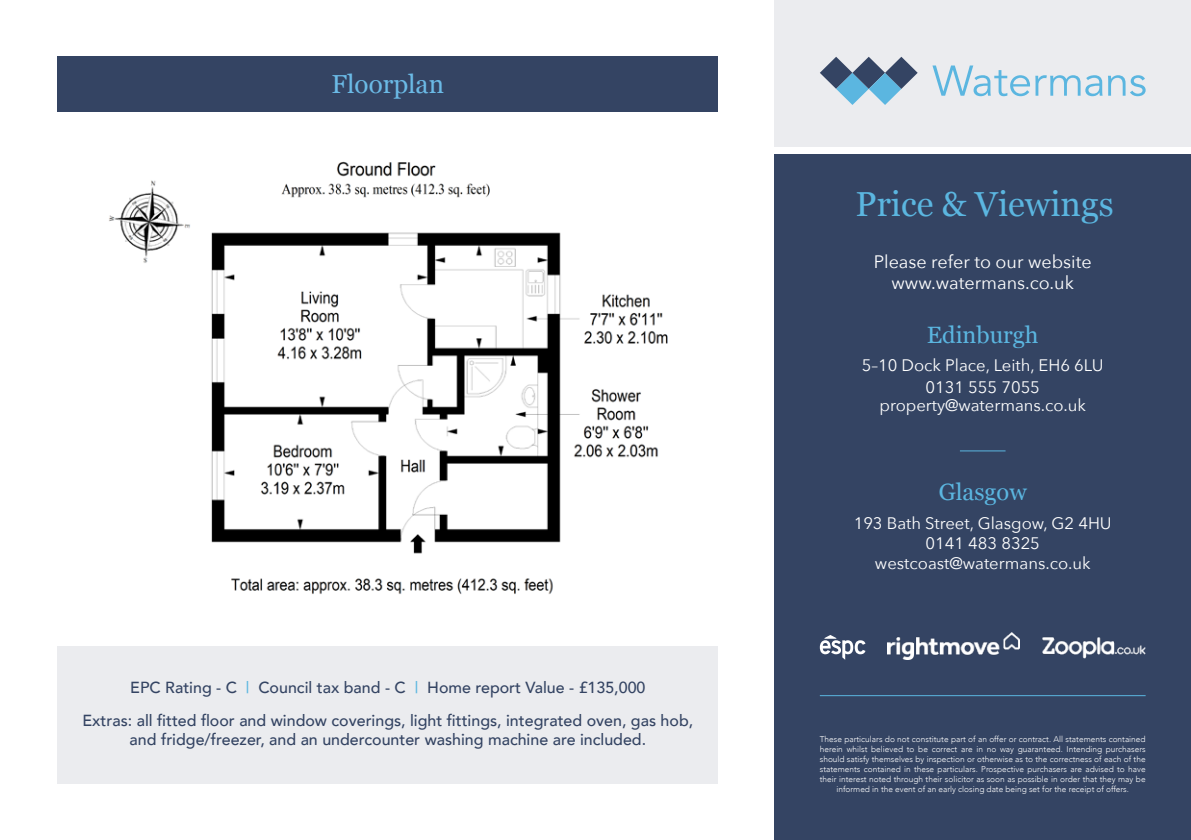
<style>
.page{position:relative;width:1191px;height:840px;background:#fff}
.page>*{position:absolute;margin:0;border:0;box-sizing:border-box;transform-origin:0 0}
.t1{font:34.6px "Georgia";color:#5bb6e0}
.Front_Page_Address{font:26px "Georgia";color:#6bbae6}
.t2{font:23.6px "Georgia";color:#5bb6e0}
.t3{font:18px/21.6px "Avenir Next";color:#fff;text-align:center}
.t4{font:16.6px "Avenir Next";color:#fff}
.t5{font:500 16px/19.2px "Avenir";color:#344463;text-align:center}
.t6{font:300 8.4px/10px "Avenir";color:#fff;text-align:center}
.s1{color:#5bb6e0}
</style>
<div class="page">
<div style="left:774px;top:0;width:417px;height:147px;background:#ebecef"></div>
<div style="left:774px;top:154px;width:417px;height:685px;background:#344463"></div>
<svg style="left:820px;top:57px;width:97px;height:48px"></svg>
<svg style="left:932px;top:65px;width:170px;height:31px"></svg>
<svg style="left:1108px;top:75px;width:37px;height:21px"></svg>
<hr style="left:820px;top:694px;width:325px;height:1px;background:#5bb6e0">
<svg style="left:820px;top:635px;width:45px;height:24px"></svg>
<img style="left:887px;top:632px;width:132px;height:27px">
<img style="left:1042px;top:637px;width:103px;height:22px">
<hr style="left:960px;top:450px;width:45px;height:1px;background:#5bb6e0">
<div style="left:57px;top:57px;width:660px;height:55px;background:#344463"></div>
<div style="left:57px;top:645px;width:660px;height:137px;background:#ebecef"></div>
<img style="left:109px;top:161px;width:559px;height:433px">
<p class="Front_Page_Address" style="left:332px;top:65px;width:114px">Floorplan</p>
<p class="t5" style="left:130px;top:676px;width:516px">EPC Rating - C <span class="s1">|</span> Council tax band - C <span class="s1">|</span> Home report Value - £135,000</p>
<p class="t5" style="left:82px;top:709px;width:612px">Extras: all fitted floor and window coverings, light fittings, integrated oven, gas hob, and fridge/freezer, and an undercounter washing machine are included.</p>
<p class="t1" style="left:855px;top:179px;width:260px">Price &amp; Viewings</p>
<p class="t3" style="left:873px;top:250px;width:219px">Please refer to our website www.watermans.co.uk</p>
<p class="t2" style="left:926px;top:317px;width:113px">Edinburgh</p>
<p class="t4" style="left:861px;top:351px;width:243px">5–10 Dock Place, Leith, EH6 6LU</p>
<p class="t4" style="left:925px;top:373px;width:116px">0131 555 7055</p>
<p class="t4" style="left:879px;top:391px;width:208px">property@watermans.co.uk</p>
<p class="t2" style="left:938px;top:474px;width:89px">Glasgow</p>
<p class="t4" style="left:853px;top:509px;width:260px">193 Bath Street, Glasgow, G2 4HU</p>
<p class="t4" style="left:925px;top:529px;width:116px">0141 483 8325</p>
<p class="t4" style="left:875px;top:549px;width:217px">westcoast@watermans.co.uk</p>
<p class="t6" style="left:820px;top:733px;width:327px">These particulars do not constitute part of an offer or contract. All statements contained herein whilst believed to be correct are in no way guaranteed. Intending purchasers should satisfy themselves by inspection or otherwise as to the correctness of each of the statements contained in these particulars. Prospective purchasers are advised to have their interest noted through their solicitor as soon as possible in order that they may be informed in the event of an early closing date being set for the receipt of offers.</p>
</div>
